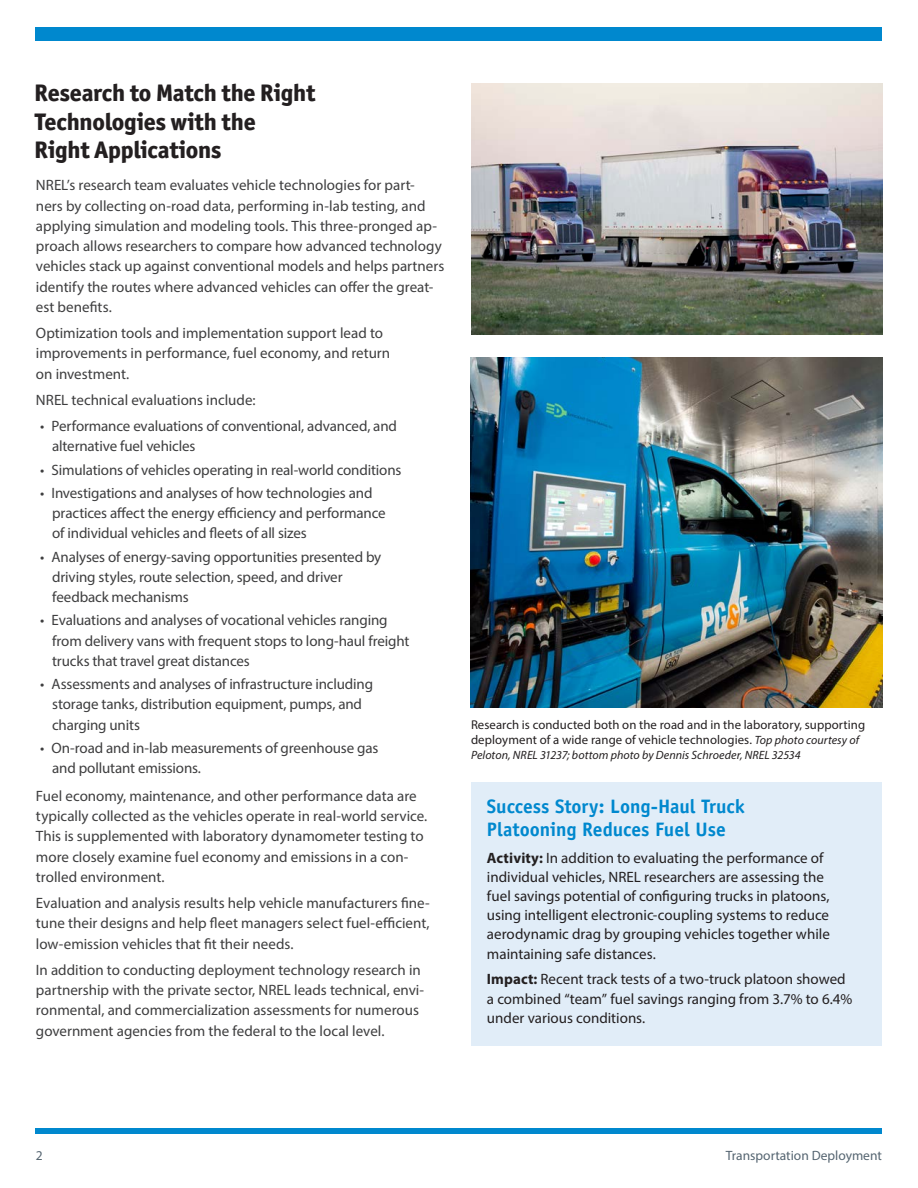
<style>
.page{position:relative;width:918px;height:1188px;background:#fff}
.page>*{position:absolute;margin:0;border:0;box-sizing:border-box;transform-origin:0 0}
.Section_Head{font:800 24px/28.5px "Officina Sans ITC Std";letter-spacing:-.01em;color:#231f20}
.Sidebar_Headings{font:700 19.5px/23.4px "Officina Sans Std";color:#0088ce}
.Base_Text{font:15px/20.2px "Myriad Pro";letter-spacing:-.005em;color:#3e3e3f}
.Side_Bar_Text{font:15px/19.2px "Myriad Pro";color:#231f20}
.page_nrs{font:13.5px "Myriad Pro";color:#556571}
.t1{font:12.75px/15px "Myriad Pro";letter-spacing:.01em;color:#231f20}
.t2{font:italic 12px "Myriad Pro";letter-spacing:.005em;color:#231f20}
.s1{font-style:italic;font-size:12px}
.s2{font-weight:700}
</style>
<div class="page">
<div style="left:36px;top:27px;width:846px;height:13px;background:#0088ce"></div>
<div style="left:36px;top:1129px;width:846px;height:5px;background:#0088ce"></div>
<img style="left:471px;top:84px;width:411px;height:250px">
<img style="left:471px;top:357px;width:411px;height:351px">
<div style="left:471px;top:783px;width:411px;height:263px;background:#e1edf8"></div>
<p class="Section_Head" style="left:35px;top:79px;width:282px">Research to Match the Right<br>Technologies with the<br>Right Applications</p>
<p class="Base_Text" style="left:36px;top:175px;width:410px">NREL’s research team evaluates vehicle technologies for part&shy;ners by collecting on-road data, performing in-lab testing, and applying simulation and modeling tools. This three-pronged ap&shy;proach allows researchers to compare how advanced technology vehicles stack up against conventional models and helps partners identify the routes where advanced vehicles can offer the great&shy;est benefits.</p>
<p class="Base_Text" style="left:36px;top:323px;width:356px">Optimization tools and implementation support lead to improvements in performance, fuel economy, and return on investment.</p>
<p class="Base_Text" style="left:36px;top:390px;width:221px">NREL technical evaluations include:</p>
<p class="Base_Text" style="left:52px;top:416px;width:346px;text-indent:-12px">• Performance evaluations of conventional, advanced, and alternative fuel vehicles</p>
<p class="Base_Text" style="left:40px;top:459px;width:363px">• Simulations of vehicles operating in real-world conditions</p>
<p class="Base_Text" style="left:52px;top:483px;width:335px;text-indent:-12px">• Investigations and analyses of how technologies and practices affect the energy efficiency and performance of individual vehicles and fleets of all sizes</p>
<p class="Base_Text" style="left:52px;top:546px;width:331px;text-indent:-12px">• Analyses of energy-saving opportunities presented by driving styles, route selection, speed, and driver feedback mechanisms</p>
<p class="Base_Text" style="left:52px;top:610px;width:359px;text-indent:-12px">• Evaluations and analyses of vocational vehicles ranging from delivery vans with frequent stops to long-haul freight trucks that travel great distances</p>
<p class="Base_Text" style="left:52px;top:674px;width:322px;text-indent:-12px">• Assessments and analyses of infrastructure including storage tanks, distribution equipment, pumps, and charging units</p>
<p class="Base_Text" style="left:52px;top:738px;width:328px;text-indent:-12px">• On-road and in-lab measurements of greenhouse gas and pollutant emissions.</p>
<p class="Base_Text" style="left:36px;top:786px;width:393px">Fuel economy, maintenance, and other performance data are typically collected as the vehicles operate in real-world service.<br>This is supplemented with laboratory dynamometer testing to more closely examine fuel economy and emissions in a con&shy;trolled environment.</p>
<p class="Base_Text" style="left:36px;top:893px;width:395px;text-align:justify">Evaluation and analysis results help vehicle manufacturers fine&shy;tune their designs and help fleet managers select fuel-efficient, low-emission vehicles that fit their needs.</p>
<p class="Base_Text" style="left:36px;top:960px;width:390px">In addition to conducting deployment technology research in partnership with the private sector, NREL leads technical, envi&shy;ronmental, and commercialization assessments for numerous government agencies from the federal to the local level.</p>
<p class="t1" style="left:471px;top:717px;width:396px">Research is conducted both on the road and in the laboratory, supporting deployment of a wide range of vehicle technologies. <span class="s1">Top photo courtesy of</span></p>
<p class="t2" style="left:471px;top:747px;width:331px">Peloton, NREL 31237; bottom photo by Dennis Schroeder, NREL 32534</p>
<p class="Sidebar_Headings" style="left:487px;top:794px;width:260px">Success Story: Long-Haul Truck<br>Platooning Reduces Fuel Use</p>
<p class="Side_Bar_Text" style="left:487px;top:848px;width:344px"><span class="s2">Activity:</span> In addition to evaluating the performance of individual vehicles, NREL researchers are assessing the fuel savings potential of configuring trucks in platoons, using intelligent electronic-coupling systems to reduce aerodynamic drag by grouping vehicles together while maintaining safe distances.</p>
<p class="Side_Bar_Text" style="left:487px;top:970px;width:367px"><span class="s2">Impact:</span> Recent track tests of a two-truck platoon showed a combined “team” fuel savings ranging from 3.7% to 6.4% under various conditions.</p>
<p class="page_nrs" style="left:36px;top:1147px;width:8px">2</p>
<p class="page_nrs" style="left:726px;top:1147px;width:158px">Transportation Deployment</p>
</div>
